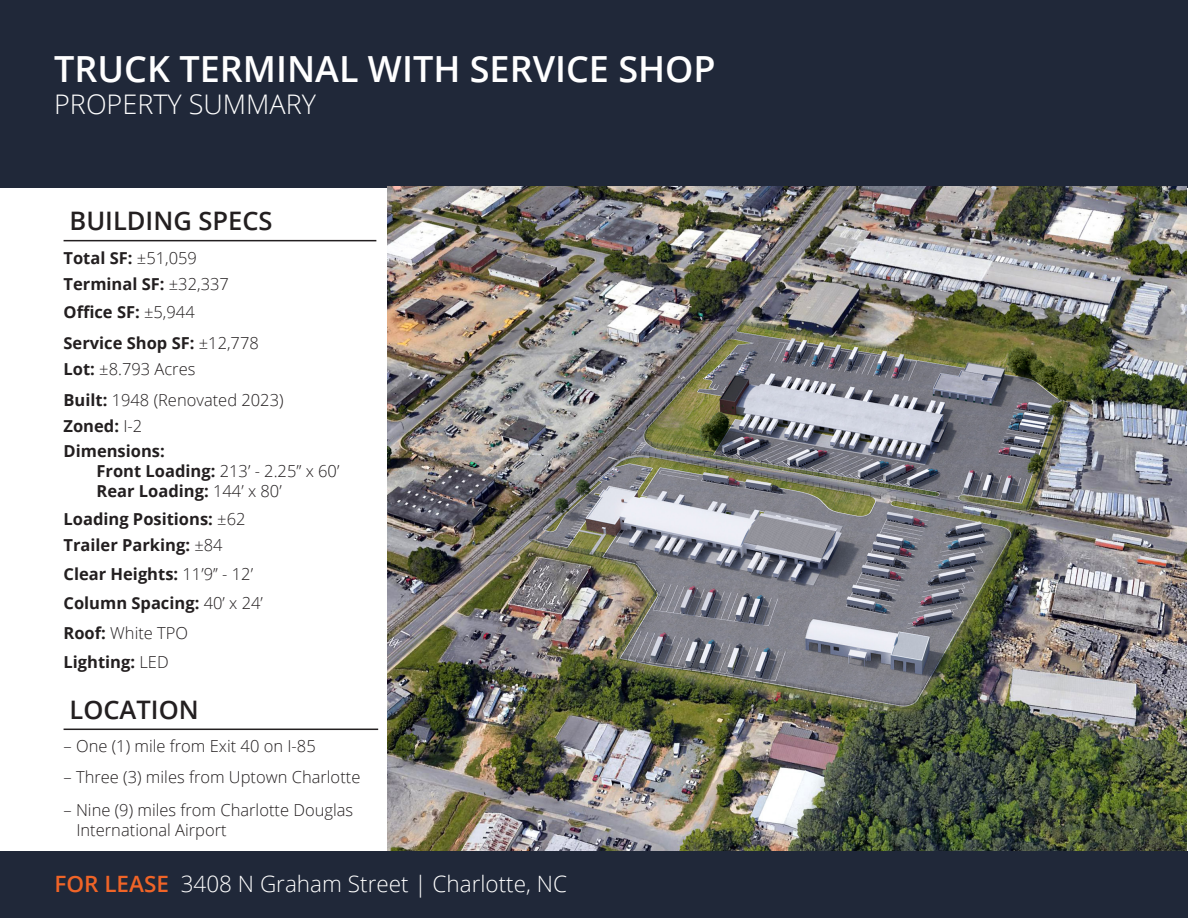
<style>
.page{position:relative;width:1188px;height:918px;background:#fff}
.page>*{position:absolute;margin:0;border:0;box-sizing:border-box;transform-origin:0 0}
.t1{font:600 36px "Open Sans";color:#fff}
.t2{font:300 27px "Open Sans";color:#fff}
.t3{font:600 25.5px "Open Sans";color:#231f20}
.t4{font:300 22.5px "Open Sans";color:#fff}
.t5{font:700 16.5px "Open Sans";color:#231f20}
.t6{font:300 16.5px "Open Sans";color:#231f20}
.s1{font-weight:300}
.s2{font-weight:700}
.s3{font-weight:600;color:#f06427}
</style>
<div class="page">
<hr style="left:64px;top:240px;width:312px;height:1px;background:#231f20">
<div style="left:0;top:0;width:1188px;height:187px;background:#202839"></div>
<hr style="left:64px;top:729px;width:314px;height:1px;background:#231f20">
<img style="left:387px;top:187px;width:800px;height:664px">
<div style="left:0;top:851px;width:1188px;height:67px;background:#202839"></div>
<p class="t1" style="left:54px;top:44px;width:663px">TRUCK TERMINAL WITH SERVICE SHOP</p>
<p class="t2" style="left:54px;top:86px;width:263px">PROPERTY SUMMARY</p>
<p class="t3" style="left:70px;top:203px;width:205px">BUILDING SPECS</p>
<p class="t5" style="left:64px;top:246px;width:135px">Total SF: <span class="s1">±51,059</span></p>
<p class="t5" style="left:64px;top:272px;width:167px">Terminal SF: <span class="s1">±32,337</span></p>
<p class="t5" style="left:64px;top:301px;width:133px">Office SF: <span class="s1">±5,944</span></p>
<p class="t5" style="left:64px;top:332px;width:197px">Service Shop SF: <span class="s1">±12,778</span></p>
<p class="t6" style="left:64px;top:358px;width:133px"><span class="s2">Lot:</span> ±8.793 Acres</p>
<p class="t6" style="left:64px;top:389px;width:222px"><span class="s2">Built:</span> 1948 (Renovated 2023)</p>
<p class="t5" style="left:64px;top:415px;width:80px">Zoned: <span class="s1">I-2</span></p>
<p class="t5" style="left:64px;top:440px;width:103px">Dimensions:</p>
<p class="t6" style="left:97px;top:460px;width:244px"><span class="s2">Front Loading:</span> 213’ - 2.25” x 60’</p>
<p class="t5" style="left:97px;top:479px;width:187px">Rear Loading: <span class="s1">144’ x 80’</span></p>
<p class="t5" style="left:64px;top:507px;width:183px">Loading Positions: <span class="s1">±62</span></p>
<p class="t5" style="left:64px;top:534px;width:161px">Trailer Parking: <span class="s1">±84</span></p>
<p class="t5" style="left:64px;top:563px;width:191px">Clear Heights: <span class="s1">11’9’’ - 12’</span></p>
<p class="t5" style="left:64px;top:592px;width:201px">Column Spacing: <span class="s1">40’ x 24’</span></p>
<p class="t6" style="left:64px;top:621px;width:126px"><span class="s2">Roof:</span> White TPO</p>
<p class="t5" style="left:64px;top:650px;width:107px">Lighting: <span class="s1">LED</span></p>
<p class="t3" style="left:70px;top:692px;width:131px">LOCATION</p>
<p class="t6" style="left:64px;top:734px;width:254px">– One (1) mile from Exit 40 on I-85</p>
<p class="t6" style="left:64px;top:766px;width:298px">– Three (3) miles from Uptown Charlotte</p>
<p class="t6" style="left:64px;top:799px;width:291px">– Nine (9) miles from Charlotte Douglas</p>
<p class="t6" style="left:76px;top:818px;width:152px">International Airport</p>
<p class="t4" style="left:55px;top:868px;width:514px"><span class="s3">FOR LEASE</span> 3408 N Graham Street | Charlotte, NC</p>
</div>
